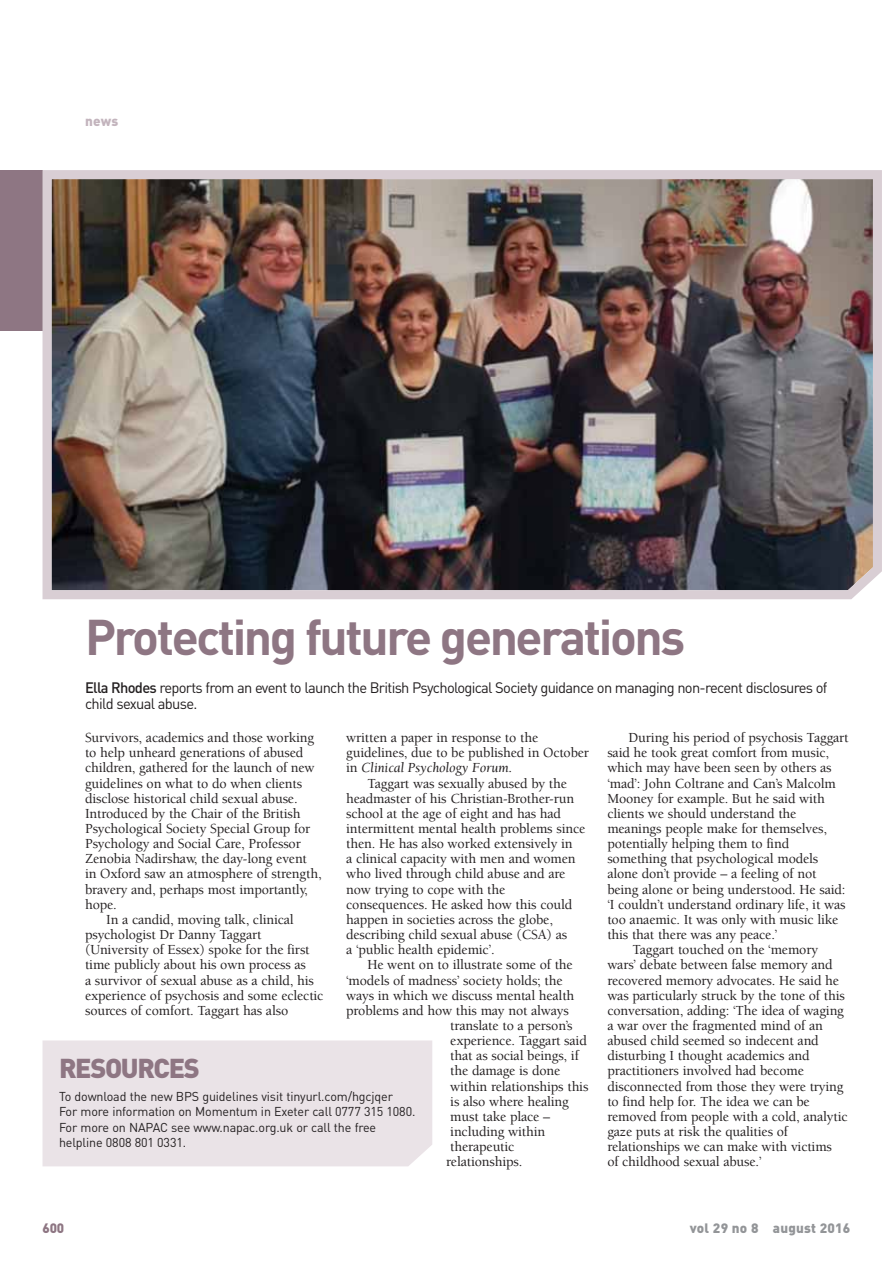
<style>
.page{position:relative;width:893px;height:1263px;background:#fff}
.page>*{position:absolute;margin:0;border:0;box-sizing:border-box;transform-origin:0 0}
.t1{font:700 49.5px "DIN Pro";letter-spacing:-.05em;color:#8e7683}
.t2{font:900 27px "DIN Pro";letter-spacing:-.05em;color:#8e7683}
.t3{font:15px/16.5px "DIN Pro";letter-spacing:-.045em;color:#231f20}
.t4{font:500 14.25px "Berkeley Std";letter-spacing:-.01em;color:#231f20}
.t5{font:italic 14.25px "Berkeley Std";letter-spacing:-.01em;color:#231f20}
.t6{font:900 13.5px "DIN Pro";letter-spacing:.015em;color:#939598}
.t7{font:900 13.5px "DIN Pro";color:#c3b4bd}
.t8{font:900 13.5px "DIN Pro";color:#8e7683}
.t9{font:12.75px/15.1px "DIN Pro";letter-spacing:-.01em;color:#231f20}
.s1{font-weight:500}
.s2{font-weight:500;font-style:normal}
</style>
<div class="page">
<div style="left:0;top:170px;width:43px;height:160px;background:#8e7683"></div>
<div style="left:43px;top:1040px;width:389px;height:126px;background:#eae3e7"></div>
<img style="left:43px;top:170px;width:839px;height:429px">
<p class="t7" style="left:85px;top:116px;width:35px">news</p>
<h1 class="t1" style="left:85px;top:619px;width:602px">Protecting future generations</h1>
<p class="t3" style="left:85px;top:681px;width:744px"><span class="s1">Ella Rhodes</span> reports from an event to launch the British Psychological Society guidance on managing non-recent disclosures of child sexual abuse.</p>
<p class="t4" style="left:85px;top:732px;width:231px">Survivors, academics and those working</p>
<p class="t4" style="left:85px;top:747px;width:220px">to help unheard generations of abused</p>
<p class="t4" style="left:85px;top:762px;width:231px">children, gathered for the launch of new</p>
<p class="t4" style="left:85px;top:777px;width:219px">guidelines on what to do when clients</p>
<p class="t4" style="left:85px;top:792px;width:214px">disclose historical child sexual abuse.</p>
<p class="t4" style="left:85px;top:807px;width:217px">Introduced by the Chair of the British</p>
<p class="t4" style="left:85px;top:823px;width:227px">Psychological Society Special Group for</p>
<p class="t4" style="left:85px;top:838px;width:217px">Psychology and Social Care, Professor</p>
<p class="t4" style="left:85px;top:853px;width:223px">Zenobia Nadirshaw, the day-long event</p>
<p class="t4" style="left:85px;top:868px;width:238px">in Oxford saw an atmosphere of strength,</p>
<p class="t4" style="left:85px;top:883px;width:224px">bravery and, perhaps most importantly,</p>
<p class="t4" style="left:85px;top:898px;width:33px">hope.</p>
<p class="t4" style="left:106px;top:913px;width:189px">In a candid, moving talk, clinical</p>
<p class="t4" style="left:85px;top:929px;width:178px">psychologist Dr Danny Taggart</p>
<p class="t4" style="left:85px;top:944px;width:226px">(University of Essex) spoke for the first</p>
<p class="t4" style="left:85px;top:959px;width:222px">time publicly about his own process as</p>
<p class="t4" style="left:85px;top:974px;width:230px">a survivor of sexual abuse as a child, his</p>
<p class="t4" style="left:85px;top:989px;width:240px">experience of psychosis and some eclectic</p>
<p class="t4" style="left:85px;top:1004px;width:205px">sources of comfort. Taggart has also</p>
<p class="t4" style="left:629px;top:732px;width:221px">During his period of psychosis Taggart</p>
<p class="t4" style="left:607px;top:747px;width:223px">said he took great comfort from music,</p>
<p class="t4" style="left:607px;top:762px;width:226px">which may have been seen by others as</p>
<p class="t4" style="left:607px;top:777px;width:230px">‘mad’: John Coltrane and Can’s Malcolm</p>
<p class="t4" style="left:607px;top:792px;width:219px">Mooney for example. But he said with</p>
<p class="t4" style="left:607px;top:807px;width:191px">clients we should understand the</p>
<p class="t4" style="left:607px;top:823px;width:221px">meanings people make for themselves,</p>
<p class="t4" style="left:607px;top:838px;width:183px">potentially helping them to find</p>
<p class="t4" style="left:607px;top:853px;width:213px">something that psychological models</p>
<p class="t4" style="left:607px;top:868px;width:211px">alone don’t provide – a feeling of not</p>
<p class="t4" style="left:607px;top:883px;width:240px">being alone or being understood. He said:</p>
<p class="t4" style="left:607px;top:898px;width:240px">‘I couldn’t understand ordinary life, it was</p>
<p class="t4" style="left:607px;top:913px;width:233px">too anaemic. It was only with music like</p>
<p class="t4" style="left:607px;top:929px;width:172px">this that there was any peace.’</p>
<p class="t4" style="left:632px;top:944px;width:187px">Taggart touched on the ‘memory</p>
<p class="t4" style="left:607px;top:959px;width:227px">wars’ debate between false memory and</p>
<p class="t4" style="left:607px;top:974px;width:233px">recovered memory advocates. He said he</p>
<p class="t4" style="left:607px;top:989px;width:239px">was particularly struck by the tone of this</p>
<p class="t4" style="left:607px;top:1004px;width:238px">conversation, adding: ‘The idea of waging</p>
<p class="t4" style="left:607px;top:1020px;width:217px">a war over the fragmented mind of an</p>
<p class="t4" style="left:607px;top:1035px;width:213px">abused child seemed so indecent and</p>
<p class="t4" style="left:607px;top:1050px;width:204px">disturbing I thought academics and</p>
<p class="t4" style="left:607px;top:1065px;width:198px">practitioners involved had become</p>
<p class="t4" style="left:607px;top:1080px;width:238px">disconnected from those they were trying</p>
<p class="t4" style="left:607px;top:1095px;width:204px">to find help for. The idea we can be</p>
<p class="t4" style="left:607px;top:1110px;width:242px">removed from people with a cold, analytic</p>
<p class="t4" style="left:607px;top:1126px;width:182px">gaze puts at risk the qualities of</p>
<p class="t4" style="left:607px;top:1141px;width:226px">relationships we can make with victims</p>
<p class="t4" style="left:607px;top:1156px;width:156px">of childhood sexual abuse.’</p>
<p class="t4" style="left:346px;top:732px;width:193px">written a paper in response to the</p>
<p class="t4" style="left:346px;top:747px;width:244px">guidelines, due to be published in October</p>
<p class="t5" style="left:346px;top:762px;width:167px"><span class="s2">in</span> Clinical Psychology Forum<span class="s2">.</span></p>
<p class="t4" style="left:367px;top:777px;width:201px">Taggart was sexually abused by the</p>
<p class="t4" style="left:346px;top:792px;width:229px">headmaster of his Christian-Brother-run</p>
<p class="t4" style="left:346px;top:807px;width:216px">school at the age of eight and has had</p>
<p class="t4" style="left:346px;top:823px;width:241px">intermittent mental health problems since</p>
<p class="t4" style="left:346px;top:838px;width:228px">then. He has also worked extensively in</p>
<p class="t4" style="left:346px;top:853px;width:231px">a clinical capacity with men and women</p>
<p class="t4" style="left:346px;top:868px;width:221px">who lived through child abuse and are</p>
<p class="t4" style="left:346px;top:883px;width:161px">now trying to cope with the</p>
<p class="t4" style="left:346px;top:898px;width:228px">consequences. He asked how this could</p>
<p class="t4" style="left:346px;top:913px;width:208px">happen in societies across the globe,</p>
<p class="t4" style="left:346px;top:929px;width:223px">describing child sexual abuse (CSA) as</p>
<p class="t4" style="left:346px;top:944px;width:150px">a ‘public health epidemic’.</p>
<p class="t4" style="left:367px;top:959px;width:207px">He went on to illustrate some of the</p>
<p class="t4" style="left:346px;top:974px;width:218px">‘models of madness’ society holds; the</p>
<p class="t4" style="left:346px;top:989px;width:230px">ways in which we discuss mental health</p>
<p class="t4" style="left:346px;top:1004px;width:224px">problems and how this may not always</p>
<p class="t4" style="left:450px;top:1019px;width:124px">translate to a person’s</p>
<p class="t4" style="left:450px;top:1035px;width:138px">experience. Taggart said</p>
<p class="t4" style="left:450px;top:1050px;width:130px">that as social beings, if</p>
<p class="t4" style="left:450px;top:1065px;width:112px">the damage is done</p>
<p class="t4" style="left:450px;top:1080px;width:140px">within relationships this</p>
<p class="t4" style="left:450px;top:1095px;width:120px">is also where healing</p>
<p class="t4" style="left:450px;top:1110px;width:101px">must take place –</p>
<p class="t4" style="left:450px;top:1126px;width:96px">including within</p>
<p class="t4" style="left:450px;top:1141px;width:66px">therapeutic</p>
<p class="t4" style="left:446px;top:1156px;width:78px">relationships.</p>
<h2 class="t2" style="left:59px;top:1058px;width:142px">RESOURCES</h2>
<p class="t9" style="left:59px;top:1090px;width:358px">To download the new BPS guidelines visit tinyurl.com/hgcjqer<br>For more information on Momentum in Exeter call 0777 315 1080.<br>For more on NAPAC see www.napac.org.uk or call the free helpline 0808 801 0331.</p>
<p class="t8" style="left:43px;top:1223px;width:23px">600</p>
<p class="t6" style="left:690px;top:1223px;width:162px">vol 29 no 8 august 2016</p>
</div>
